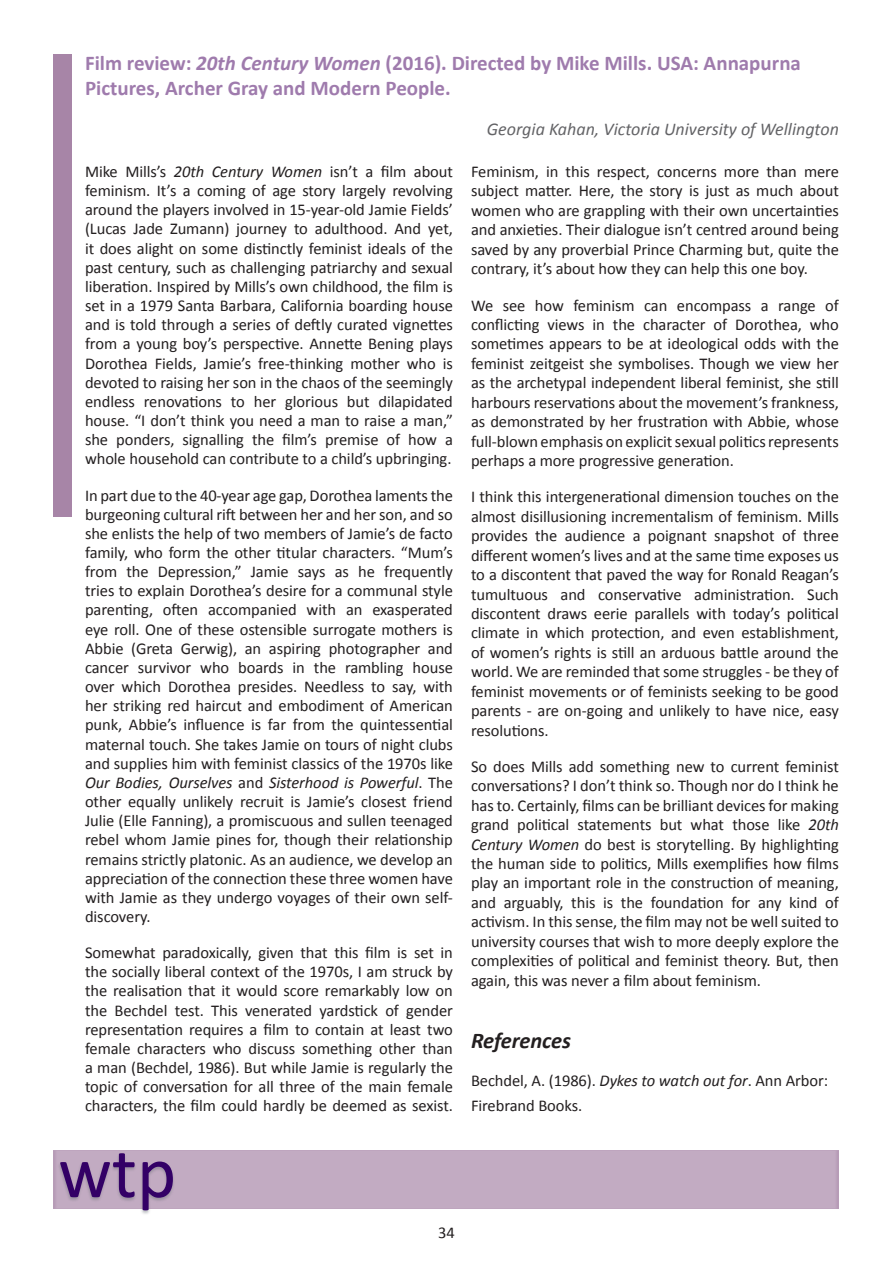
<style>
.page{position:relative;width:893px;height:1263px;background:#fff}
.page>*{position:absolute;margin:0;border:0;box-sizing:border-box;transform-origin:0 0}
.t1{font:75px "Calibri";color:#306}
.t2{font:italic 700 22.5px "Calibri";letter-spacing:-.005em;color:#231f20}
.t3{font:700 21px/25.2px "Calibri";color:#9f7bad}
.t4{font:italic 18px "Calibri";color:#636366}
.body{font:16.5px/19.2px "Calibri";letter-spacing:-.005em;color:#231f20;text-align:justify}
.s1{font-style:italic}
</style>
<div class="page">
<h2 class="t3" style="left:85px;top:50px;width:717px">Film review: <span class="s1">20th Century Women</span> (2016). Directed by Mike Mills. USA: Annapurna<br>Pictures, Archer Gray and Modern People.</h2>
<h3 class="t4" style="left:487px;top:116px;width:354px">Georgia Kahan, Victoria University of Wellington</h3>
<p class="body" style="left:85px;top:162px;width:369px">Mike Mills’s <span class="s1">20th Century Women</span> isn’t a film about feminism. It’s a coming of age story largely revolving around the players involved in 15-year-old Jamie Fields’ (Lucas Jade Zumann) journey to adulthood. And yet, it does alight on some distinctly feminist ideals of the past century, such as challenging patriarchy and sexual liberation. Inspired by Mills’s own childhood, the film is set in a 1979 Santa Barbara, California boarding house and is told through a series of deftly curated vignettes from a young boy’s perspective. Annette Bening plays Dorothea Fields, Jamie’s free-thinking mother who is devoted to raising her son in the chaos of the seemingly endless renovations to her glorious but dilapidated house. “I don’t think you need a man to raise a man,” she ponders, signalling the film’s premise of how a whole household can contribute to a child’s upbringing.</p>
<p class="body" style="left:85px;top:485px;width:369px">In part due to the 40-year age gap, Dorothea laments the burgeoning cultural rift between her and her son, and so she enlists the help of two members of Jamie’s de facto family, who form the other titular characters. “Mum’s from the Depression,” Jamie says as he frequently tries to explain Dorothea’s desire for a communal style parenting, often accompanied with an exasperated eye roll. One of these ostensible surrogate mothers is Abbie (Greta Gerwig), an aspiring photographer and cancer survivor who boards in the rambling house over which Dorothea presides. Needless to say, with her striking red haircut and embodiment of American punk, Abbie’s influence is far from the quintessential maternal touch. She takes Jamie on tours of night clubs and supplies him with feminist classics of the 1970s like <span class="s1">Our Bodies, Ourselves</span> and <span class="s1">Sisterhood is Powerful</span>. The other equally unlikely recruit is Jamie’s closest friend Julie (Elle Fanning), a promiscuous and sullen teenaged rebel whom Jamie pines for, though their relationship remains strictly platonic. As an audience, we develop an appreciation of the connection these three women have with Jamie as they undergo voyages of their own self&shy;discovery.</p>
<p class="body" style="left:85px;top:943px;width:369px">Somewhat paradoxically, given that this film is set in the socially liberal context of the 1970s, I am struck by the realisation that it would score remarkably low on the Bechdel test. This venerated yardstick of gender representation requires a film to contain at least two female characters who discuss something other than a man (Bechdel, 1986). But while Jamie is regularly the topic of conversation for all three of the main female characters, the film could hardly be deemed as sexist.</p>
<p class="body" style="left:471px;top:162px;width:369px">Feminism, in this respect, concerns more than mere subject matter. Here, the story is just as much about women who are grappling with their own uncertainties and anxieties. Their dialogue isn’t centred around being saved by any proverbial Prince Charming but, quite the contrary, it’s about how they can help this one boy.</p>
<p class="body" style="left:471px;top:295px;width:369px">We see how feminism can encompass a range of conflicting views in the character of Dorothea, who sometimes appears to be at ideological odds with the feminist zeitgeist she symbolises. Though we view her as the archetypal independent liberal feminist, she still harbours reservations about the movement’s frankness, as demonstrated by her frustration with Abbie, whose full-blown emphasis on explicit sexual politics represents perhaps a more progressive generation.</p>
<p class="body" style="left:471px;top:487px;width:369px">I think this intergenerational dimension touches on the almost disillusioning incrementalism of feminism. Mills provides the audience a poignant snapshot of three different women’s lives and at the same time exposes us to a discontent that paved the way for Ronald Reagan’s tumultuous and conservative administration. Such discontent draws eerie parallels with today’s political climate in which protection, and even establishment, of women’s rights is still an arduous battle around the world. We are reminded that some struggles - be they of feminist movements or of feminists seeking to be good parents - are on-going and unlikely to have nice, easy resolutions.</p>
<p class="body" style="left:471px;top:757px;width:369px">So does Mills add something new to current feminist conversations? I don’t think so. Though nor do I think he has to. Certainly, films can be brilliant devices for making grand political statements but what those like <span class="s1">20th Century Women</span> do best is storytelling. By highlighting the human side to politics, Mills exemplifies how films play an important role in the construction of meaning, and arguably, this is the foundation for any kind of activism. In this sense, the film may not be well suited to university courses that wish to more deeply explore the complexities of political and feminist theory. But, then again, this was never a film about feminism.</p>
<h4 class="t2" style="left:471px;top:1026px;width:102px">References</h4>
<h2 class="body" style="left:471px;top:1067px;width:359px;line-height:25.5px">Bechdel, A. (1986). <span class="s1">Dykes to watch out for</span>. Ann Arbor:<br>Firebrand Books.</h2>
<h1 class="t1" style="left:58px;top:1125px;width:120px">wtp</h1>
<p class="body" style="left:438px;top:1223px;width:18px">34</p>
</div>
